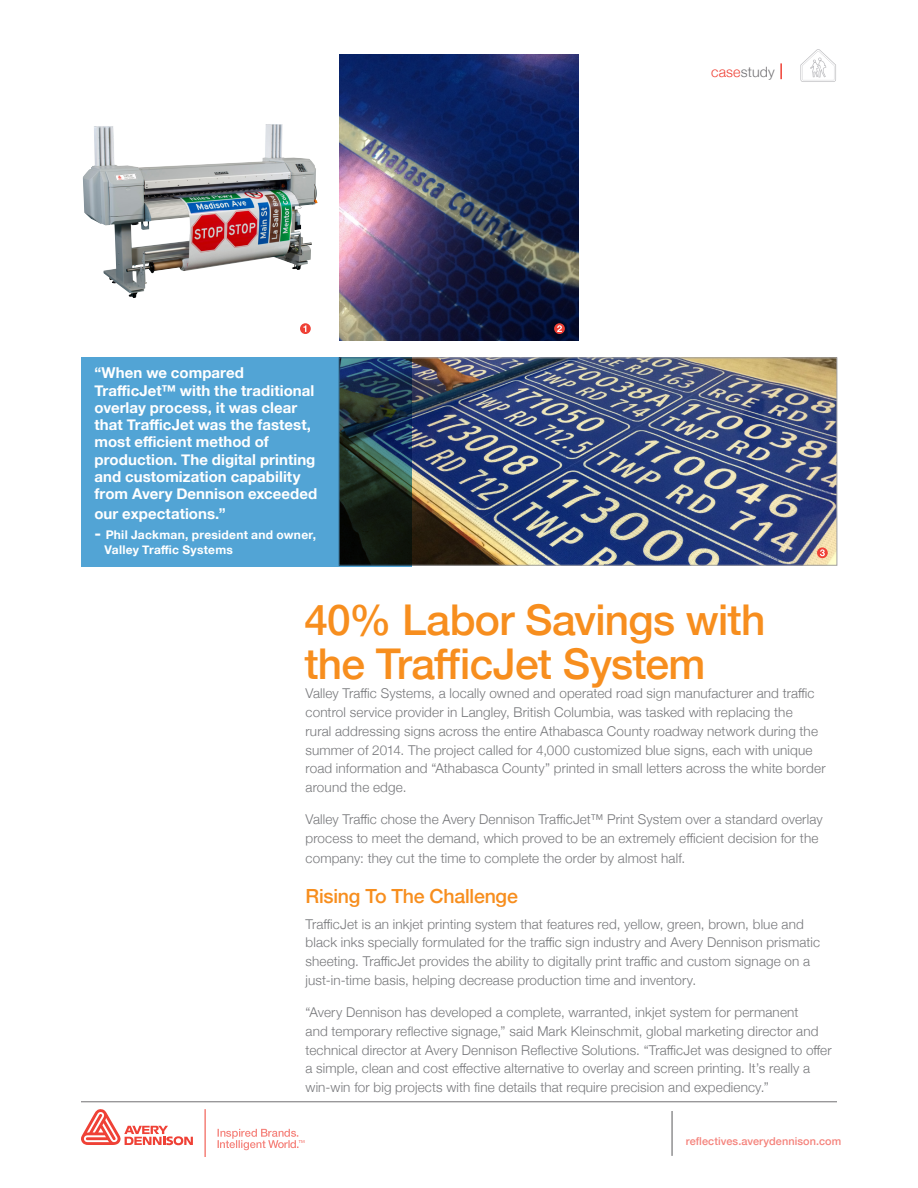
<style>
.page{position:relative;width:918px;height:1188px;background:#fff}
.page>*{position:absolute;margin:0;border:0;box-sizing:border-box;transform-origin:0 0}
.t1{font:500 42.45px/43.5px "Helvetica Neue";letter-spacing:-.015em;color:#f78e1e}
.t2{font:500 19.5px "Helvetica Neue";letter-spacing:-.01em;color:#f78e1e}
.pull_qoute{font:700 15px/17.2px "Helvetica Neue";letter-spacing:.005em;color:#fff}
.t3{font:300 14.25px "Helvetica Neue";letter-spacing:.01em;color:#717073}
.body_copy{font:300 13.5px/18.8px "Helvetica Neue";letter-spacing:.01em;color:#77787b}
.pull_qoute-2{font:700 12px/14.4px "Helvetica Neue";letter-spacing:.02em;color:#fff}
.t4{font:500 10.95px "Helvetica Neue";letter-spacing:.005em;color:#f5837c}
.s1{font-size:16.5px}
.s2{color:#ef4136}
</style>
<div class="page">
<img style="left:411px;top:360px;width:424px;height:203px">
<div style="left:339px;top:358px;width:498px;height:207px;border:1px solid #a1a1a4"></div>
<img style="left:339px;top:54px;width:240px;height:286px">
<svg style="left:554px;top:323px;width:11px;height:11px"></svg>
<svg style="left:557px;top:325px;width:5px;height:7px"></svg>
<img style="left:83px;top:124px;width:235px;height:174px">
<svg style="left:300px;top:323px;width:11px;height:11px"></svg>
<svg style="left:303px;top:325px;width:3px;height:7px"></svg>
<svg style="left:817px;top:547px;width:11px;height:11px"></svg>
<svg style="left:820px;top:549px;width:5px;height:7px"></svg>
<svg style="left:81px;top:357px;width:330px;height:209px;background:#468ab1"></svg>
<hr style="left:672px;top:1111px;width:1px;height:45px;background:#58595b">
<hr style="left:81px;top:1102px;width:756px;height:1px;background:#717073">
<svg style="left:780px;top:63px;width:2px;height:16px"></svg>
<hr style="left:205px;top:1109px;width:1px;height:48px;background:#ef4136">
<svg style="left:81px;top:1109px;width:112px;height:36px"></svg>
<svg style="left:218px;top:1129px;width:86px;height:21px"></svg>
<svg style="left:800px;top:49px;width:36px;height:33px"></svg>
<p class="pull_qoute" style="left:94px;top:365px;width:224px">“When we compared<br>TrafficJet™ with the traditional overlay process, it was clear that TrafficJet was the fastest, most efficient method of production. The digital printing and customization capability from Avery Dennison exceeded</p>
<p class="pull_qoute" style="left:94px;top:506px;width:133px">our expectations.”</p>
<p class="pull_qoute-2" style="left:104px;top:528px;width:213px;text-indent:-10px"><span class="s1">-</span> Phil Jackman, president and owner,<br>Valley Traffic Systems</p>
<p class="t3" style="left:711px;top:60px;width:65px"><span class="s2">case</span>study</p>
<p class="t1" style="left:304px;top:595px;width:462px">40% Labor Savings with the TrafficJet System</p>
<p class="body_copy" style="left:306px;top:683px;width:522px">Valley Traffic Systems, a locally owned and operated road sign manufacturer and traffic control service provider in Langley, British Columbia, was tasked with replacing the<br>rural addressing signs across the entire Athabasca County roadway network during the summer of 2014. The project called for 4,000 customized blue signs, each with unique road information and “Athabasca County” printed in small letters across the white border around the edge.</p>
<p class="body_copy" style="left:306px;top:809px;width:519px;line-height:19.2px">Valley Traffic chose the Avery Dennison TrafficJet™ Print System over a standard overlay process to meet the demand, which proved to be an extremely efficient decision for the company: they cut the time to complete the order by almost half.</p>
<p class="t2" style="left:306px;top:880px;width:214px">Rising To The Challenge</p>
<p class="body_copy" style="left:306px;top:913px;width:516px">TrafficJet is an inkjet printing system that features red, yellow, green, brown, blue and black inks specially formulated for the traffic sign industry and Avery Dennison prismatic sheeting. TrafficJet provides the ability to digitally print traffic and custom signage on a just-in-time basis, helping decrease production time and inventory.</p>
<p class="body_copy" style="left:306px;top:1002px;width:528px">“Avery Dennison has developed a complete, warranted, inkjet system for permanent<br>and temporary reflective signage,” said Mark Kleinschmit, global marketing director and technical director at Avery Dennison Reflective Solutions. “TrafficJet was designed to offer a simple, clean and cost effective alternative to overlay and screen printing. It’s really a win-win for big projects with fine details that require precision and expediency.”</p>
<p class="t4" style="left:686px;top:1132px;width:157px">reflectives.averydennison.com</p>
</div>
